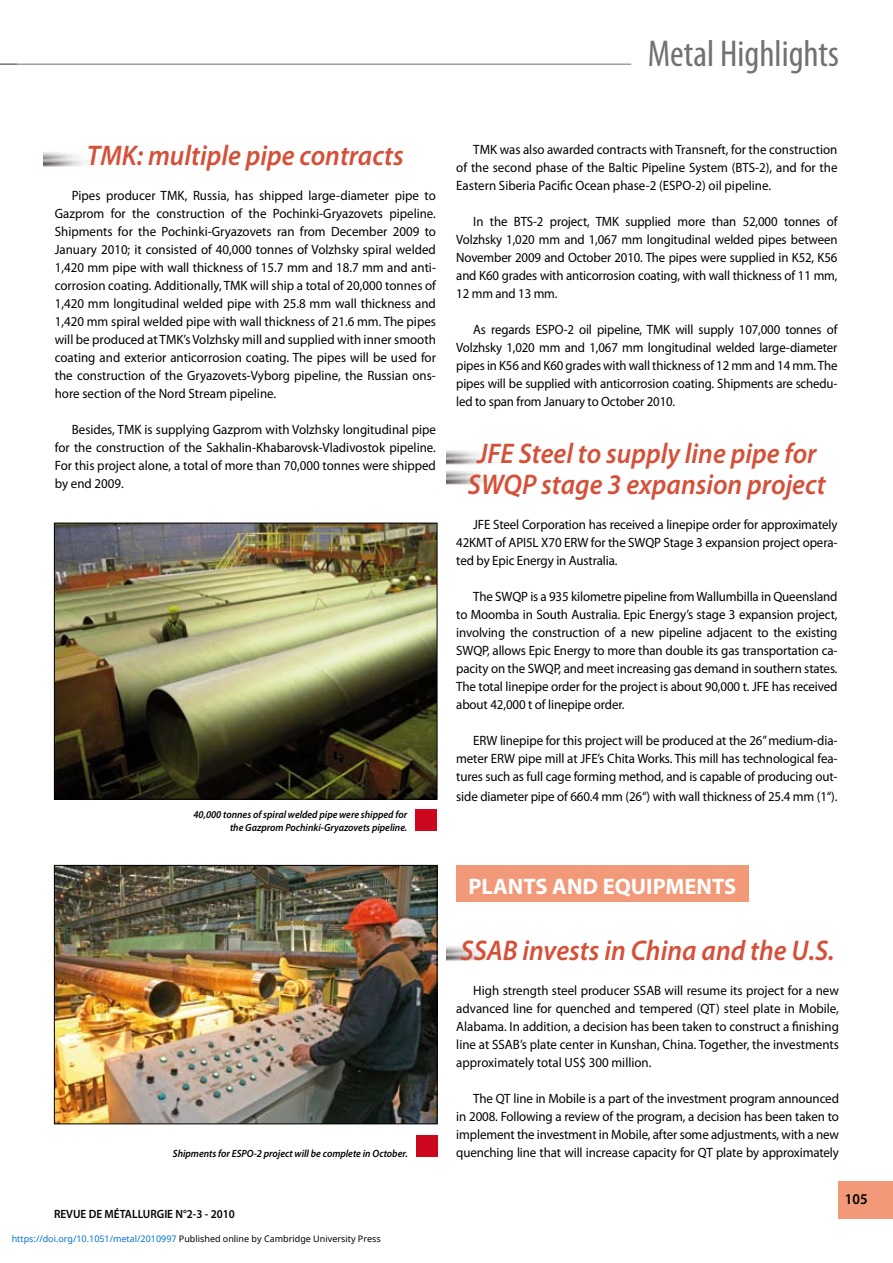
<style>
.page{position:relative;width:893px;height:1263px;background:#fff}
.page>*{position:absolute;margin:0;border:0;box-sizing:border-box;transform-origin:0 0}
.t1{font:condensed 37.5px "Myriad Pro";color:#707173}
.t2{font:italic 600 28.5px/31.5px "Myriad Pro";color:#d55038;text-align:center;scale:.94 1}
.t3{font:700 22.5px "Myriad Pro";color:#fff}
.t4{font:600 15px "Myriad Pro";color:#000;scale:.94 1}
.t5{font:13.5px/18px "Myriad Pro";letter-spacing:-.01em;color:#000;text-align:justify;scale:.96 1}
.t6{font:13.5px/18px "Myriad Pro";letter-spacing:-.01em;color:#000;text-align:justify;scale:.95 1}
.t7{font:600 12px "Myriad Pro";color:#000;scale:.94 1}
.t8{font:italic 600 10.5px/13.5px "Myriad Pro";color:#000;text-align:right;scale:.94 1}
.t9{font:9px "Noto Sans";color:#000}
.s1{color:#0172cf}
</style>
<div class="page">
<img style="left:446px;top:450px;width:42px;height:35px">
<img style="left:446px;top:946px;width:42px;height:15px">
<img style="left:43px;top:152px;width:42px;height:15px">
<div style="left:839px;top:1181px;width:54px;height:37px;background:#f29979"></div>
<img style="left:56px;top:525px;width:379px;height:272px">
<div style="left:54px;top:523px;width:383px;height:276px;border:1px solid #000"></div>
<img style="left:56px;top:867px;width:379px;height:255px">
<div style="left:54px;top:865px;width:383px;height:259px;border:1px solid #000"></div>
<hr style="left:0;top:64px;width:631px;height:1px;background:#707173">
<div style="left:416px;top:810px;width:21px;height:21px;background:#cd071e"></div>
<div style="left:416px;top:1135px;width:22px;height:21px;background:#cd071e"></div>
<div style="left:456px;top:865px;width:292px;height:36px;background:#f29979"></div>
<h1 class="t1" style="left:648px;top:31px;width:193px">Metal Highlights</h1>
<h2 class="t2" style="left:87px;top:139px;width:339px">TMK: multiple pipe contracts</h2>
<p class="t5" style="left:55px;top:186px;width:399px;text-indent:17px">Pipes producer TMK, Russia, has shipped large-diameter pipe to Gazprom for the construction of the Pochinki-Gryazovets pipeline.<br>Shipments for the Pochinki-Gryazovets ran from December 2009 to January 2010; it consisted of 40,000 tonnes of Volzhsky spiral welded 1,420 mm pipe with wall thickness of 15.7 mm and 18.7 mm and anti&shy;corrosion coating. Additionally, TMK will ship a total of 20,000 tonnes of 1,420 mm longitudinal welded pipe with 25.8 mm wall thickness and 1,420 mm spiral welded pipe with wall thickness of 21.6 mm. The pipes will be produced at TMK’s Volzhsky mill and supplied with inner smooth coating and exterior anticorrosion coating. The pipes will be used for the construction of the Gryazovets-Vyborg pipeline, the Russian ons&shy;hore section of the Nord Stream pipeline.</p>
<p class="t5" style="left:55px;top:420px;width:399px;text-indent:17px">Besides, TMK is supplying Gazprom with Volzhsky longitudinal pipe for the construction of the Sakhalin-Khabarovsk-Vladivostok pipeline.<br>For this project alone, a total of more than 70,000 tonnes were shipped by end 2009.</p>
<p class="t8" style="left:193px;top:807px;width:229px">40,000 tonnes of spiral welded pipe were shipped for the Gazprom Pochinki-Gryazovets pipeline.</p>
<p class="t8" style="left:173px;top:1146px;width:251px">Shipments for ESPO-2 project will be complete in October.</p>
<p class="t7" style="left:54px;top:1206px;width:194px">REVUE DE MÉTALLURGIE N°2-3 - 2010</p>
<p class="t9" style="left:12px;top:1232px;width:371px"><span class="s1">https://doi.org/10.1051/metal/2010997</span> Published online by Cambridge University Press</p>
<p class="t5" style="left:456px;top:140px;width:399px;text-indent:17px">TMK was also awarded contracts with Transneft, for the construction of the second phase of the Baltic Pipeline System (BTS-2), and for the Eastern Siberia Pacific Ocean phase-2 (ESPO-2) oil pipeline.</p>
<p class="t6" style="left:456px;top:212px;width:403px;text-indent:17px">In the BTS-2 project, TMK supplied more than 52,000 tonnes of Volzhsky 1,020 mm and 1,067 mm longitudinal welded pipes between November 2009 and October 2010. The pipes were supplied in K52, K56 and K60 grades with anticorrosion coating, with wall thickness of 11 mm, 12 mm and 13 mm.</p>
<p class="t6" style="left:456px;top:320px;width:403px;text-indent:17px">As regards ESPO-2 oil pipeline, TMK will supply 107,000 tonnes of Volzhsky 1,020 mm and 1,067 mm longitudinal welded large-diameter pipes in K56 and K60 grades with wall thickness of 12 mm and 14 mm. The pipes will be supplied with anticorrosion coating. Shipments are schedu&shy;led to span from January to October 2010.</p>
<h2 class="t2" style="left:468px;top:437px;width:382px">JFE Steel to supply line pipe for<br>SWQP stage 3 expansion project</h2>
<p class="t5" style="left:456px;top:516px;width:399px;text-indent:17px">JFE Steel Corporation has received a linepipe order for approximately 42KMT of API5L X70 ERW for the SWQP Stage 3 expansion project opera&shy;ted by Epic Energy in Australia.</p>
<p class="t5" style="left:456px;top:588px;width:399px;text-indent:17px">The SWQP is a 935 kilometre pipeline from Wallumbilla in Queensland to Moomba in South Australia. Epic Energy’s stage 3 expansion project, involving the construction of a new pipeline adjacent to the existing SWQP, allows Epic Energy to more than double its gas transportation ca&shy;pacity on the SWQP, and meet increasing gas demand in southern states.<br>The total linepipe order for the project is about 90,000 t. JFE has received about 42,000 t of linepipe order.</p>
<p class="t5" style="left:456px;top:732px;width:399px;text-indent:17px">ERW linepipe for this project will be produced at the 26” medium-dia&shy;meter ERW pipe mill at JFE’s Chita Works. This mill has technological fea&shy;tures such as full cage forming method, and is capable of producing out-</p>
<p class="t5" style="left:456px;top:787px;width:399px">side diameter pipe of 660.4 mm (26“) with wall thickness of 25.4 mm (1“).</p>
<h3 class="t3" style="left:468px;top:871px;width:269px">PLANTS AND EQUIPMENTS</h3>
<h2 class="t2" style="left:461px;top:934px;width:399px">SSAB invests in China and the U.S.</h2>
<p class="t5" style="left:456px;top:981px;width:400px;text-indent:17px">High strength steel producer SSAB will resume its project for a new advanced line for quenched and tempered (QT) steel plate in Mobile, Alabama. In addition, a decision has been taken to construct a finishing line at SSAB’s plate center in Kunshan, China. Together, the investments approximately total US$ 300 million.</p>
<p class="t5" style="left:456px;top:1089px;width:400px;text-indent:17px">The QT line in Mobile is a part of the investment program announced in 2008. Following a review of the program, a decision has been taken to implement the investment in Mobile, after some adjustments, with a new quenching line that will increase capacity for QT plate by approximately</p>
<p class="t4" style="left:845px;top:1190px;width:26px">105</p>
</div>
